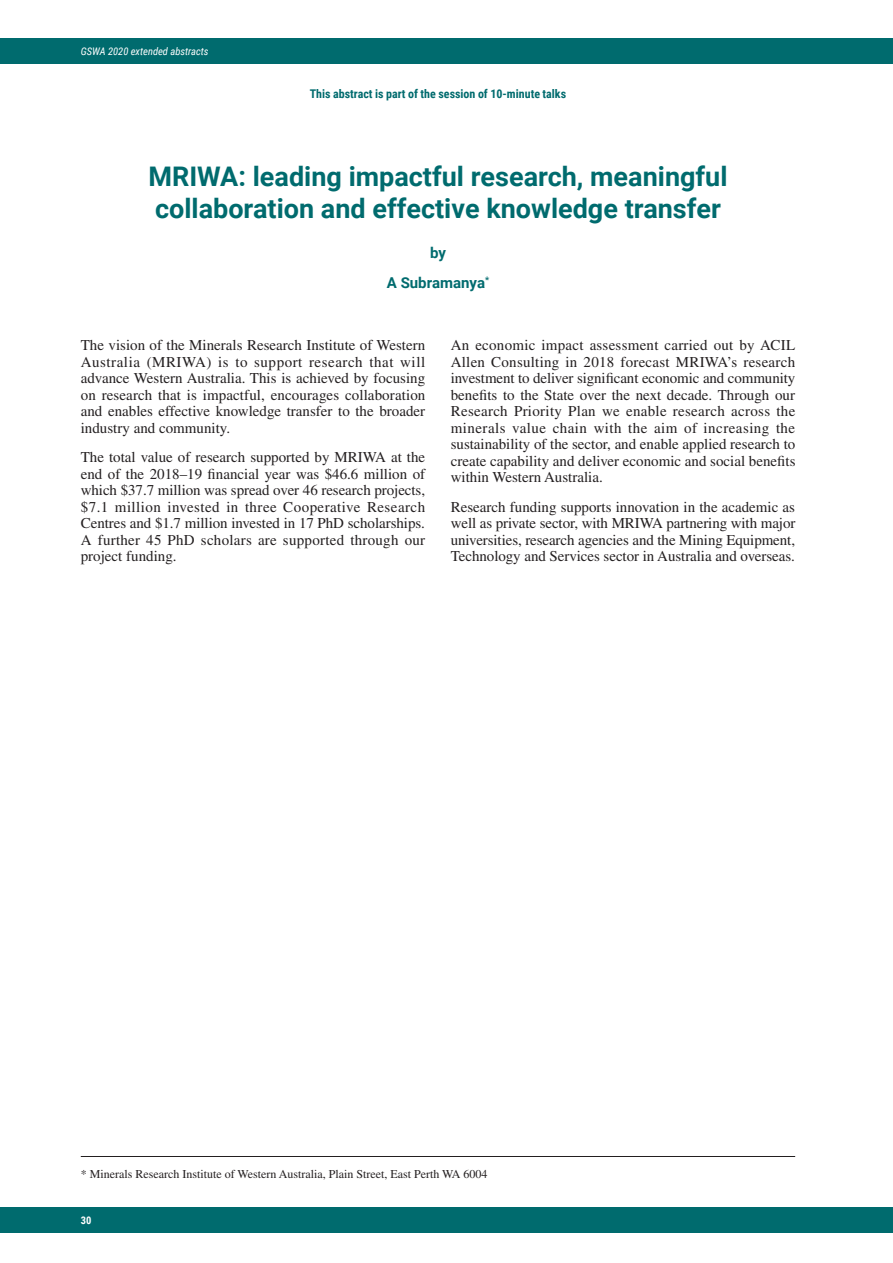
<style>
.page{position:relative;width:893px;height:1263px;background:#fff}
.page>*{position:absolute;margin:0;border:0;box-sizing:border-box;transform-origin:0 0}
.Title{font:700 27px/32.4px "Roboto";color:#006b6e}
.Textblocked{font:15px/16.5px "Times LT Std";color:#231f20;text-align:justify}
.Author_name{font:700 15px "Roboto";color:#006b6e}
.Footnote_top_line{font:12px "Times LT Std";color:#231f20}
.Figure_caption_left{font:700 12px "Roboto Condensed";color:#006b6e}
.t1{font:italic 10.5px "Roboto Condensed";color:#fff}
.t2{font:700 10.5px "Roboto Condensed";color:#fff}
</style>
<div class="page">
<div style="left:0;top:1207px;width:893px;height:26px;background:#006b6e"></div>
<div style="left:0;top:38px;width:893px;height:26px;background:#006b6e"></div>
<hr style="left:81px;top:1156px;width:714px;height:1px;background:#231f20">
<p class="t1" style="left:81px;top:44px;width:129px">GSWA 2020 extended abstracts</p>
<p class="Figure_caption_left" style="left:310px;top:85px;width:258px">This abstract is part of the session of 10-minute talks</p>
<p class="Title" style="left:148px;top:159px;width:580px">MRIWA: leading impactful research, meaningful collaboration and effective knowledge transfer</p>
<p class="Author_name" style="left:430px;top:242px;width:17px">by</p>
<p class="Author_name" style="left:387px;top:272px;width:104px">A Subramanya<sup>*</sup></p>
<p class="Textblocked" style="left:81px;top:337px;width:346px">The vision of the Minerals Research Institute of Western Australia (MRIWA) is to support research that will advance Western Australia. This is achieved by focusing on research that is impactful, encourages collaboration and enables effective knowledge transfer to the broader industry and community.</p>
<p class="Textblocked" style="left:81px;top:449px;width:346px">The total value of research supported by MRIWA at the end of the 2018–19 financial year was $46.6 million of which $37.7 million was spread over 46 research projects, $7.1 million invested in three Cooperative Research Centres and $1.7 million invested in 17 PhD scholarships.<br>A further 45 PhD scholars are supported through our project funding.</p>
<p class="Textblocked" style="left:451px;top:337px;width:346px">An economic impact assessment carried out by ACIL Allen Consulting in 2018 forecast MRIWA’s research investment to deliver significant economic and community benefits to the State over the next decade. Through our Research Priority Plan we enable research across the minerals value chain with the aim of increasing the sustainability of the sector, and enable applied research to create capability and deliver economic and social benefits within Western Australia.</p>
<p class="Textblocked" style="left:451px;top:498px;width:346px">Research funding supports innovation in the academic as well as private sector, with MRIWA partnering with major universities, research agencies and the Mining Equipment, Technology and Services sector in Australia and overseas.</p>
<p class="Footnote_top_line" style="left:81px;top:1167px;width:408px">* Minerals Research Institute of Western Australia, Plain Street, East Perth WA 6004</p>
<p class="t2" style="left:81px;top:1213px;width:12px">30</p>
</div>
